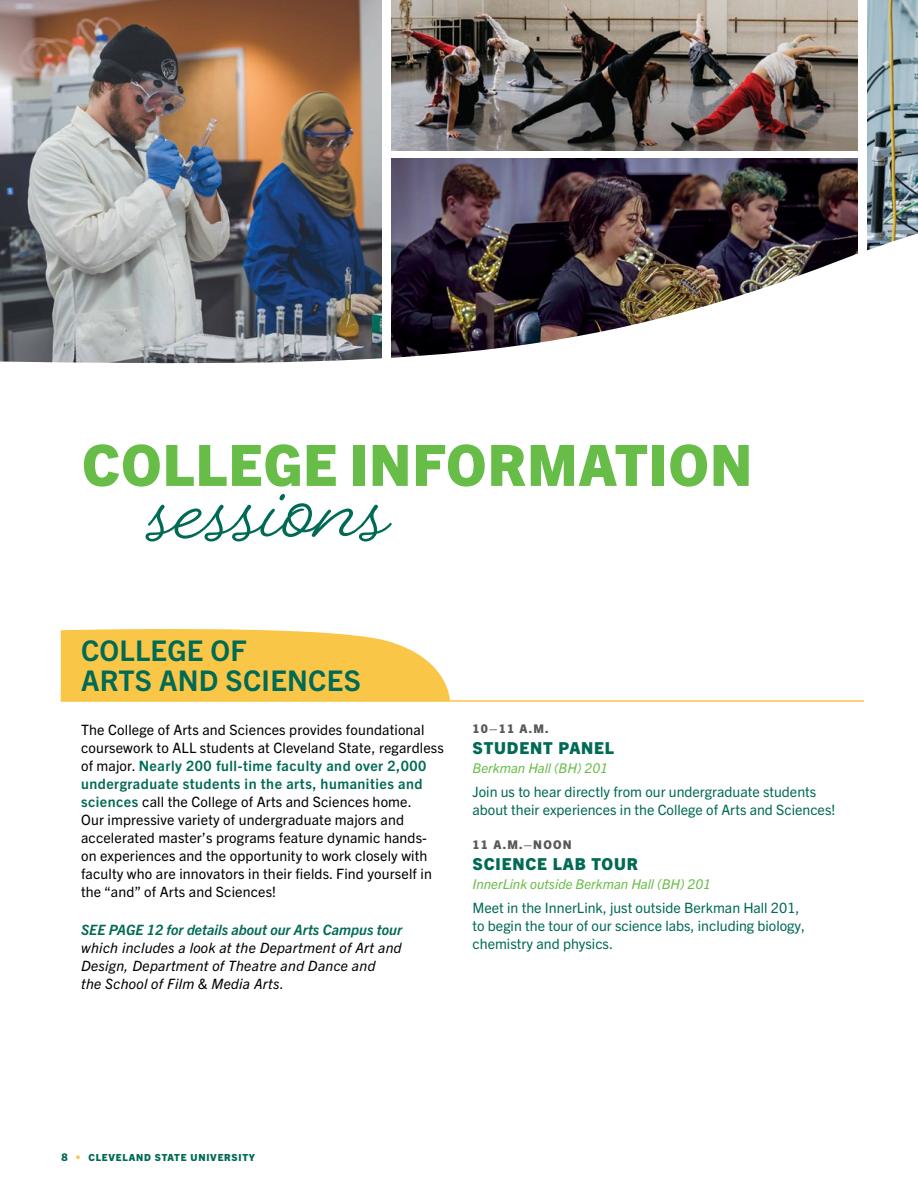
<style>
.page{position:relative;width:918px;height:1188px;background:#fff}
.page>*{position:absolute;margin:0;border:0;box-sizing:border-box;transform-origin:0 0}
.t1{font:700 106.5px "Beloved Script";color:#006a55}
.t2{font:800 57px "Trade Gothic Next LT Pro";letter-spacing:.02em;color:#68bd49}
.t3{font:700 28.5px/30px "Trade Gothic Next LT Pro";letter-spacing:.01em;color:#006a55}
.t4{font:800 16.5px "Trade Gothic Next LT Pro";letter-spacing:.05em;color:#006a55}
.t5{font:14.25px/18px "Trade Gothic Next LT Pro";letter-spacing:.01em;color:#000}
.t6{font:14.25px/18px "Trade Gothic Next LT Pro";color:#006a55}
.t7{font:italic 14.25px/18px "Trade Gothic Next LT Pro";letter-spacing:.02em;color:#000}
.t8{font:italic 700 14.25px "Trade Gothic Next LT Pro";color:#006a55}
.t9{font:italic 13.5px "Trade Gothic Next LT Pro";color:#68bd49}
.t10{font:800 12px "Trade Gothic Next LT Pro";letter-spacing:.1em;color:#58595b}
.t11{font:800 9.75px "Trade Gothic Next LT Pro";letter-spacing:.08em;color:#006a55}
.s1{font-weight:700;color:#006a55}
.s2{font-size:10.5px}
.s3{font-size:10.5px;color:#f9c647}
</style>
<div class="page">
<img style="left:0;top:0;width:382px;height:120px">
<img style="left:392px;top:0;width:466px;height:120px">
<img style="left:867px;top:0;width:51px;height:120px">
<img style="left:0;top:120px;width:918px;height:244px">
<svg style="left:61px;top:629px;width:389px;height:71px;background:#f9cb57"></svg>
<hr style="left:61px;top:700px;width:803px;height:2px;background:#f9c647">
<h2 class="t2" style="left:82px;top:425px;width:672px">COLLEGE INFORMATION</h2>
<h1 class="t1" style="left:148px;top:436px;width:242px">sessions</h1>
<h3 class="t3" style="left:81px;top:634px;width:281px">COLLEGE OF<br>ARTS AND SCIENCES</h3>
<p class="t5" style="left:81px;top:720px;width:364px">The College of Arts and Sciences provides foundational coursework to ALL students at Cleveland State, regardless of major. <span class="s1">Nearly 200 full-time faculty and over 2,000 undergraduate students in the arts, humanities and sciences</span> call the College of Arts and Sciences home.<br>Our impressive variety of undergraduate majors and accelerated master’s programs feature dynamic hands&shy;on experiences and the opportunity to work closely with faculty who are innovators in their fields. Find yourself in the “and” of Arts and Sciences!</p>
<p class="t8" style="left:81px;top:920px;width:323px">SEE PAGE 12 for details about our Arts Campus tour</p>
<p class="t7" style="left:81px;top:938px;width:322px">which includes a look at the Department of Art and<br>Design, Department of Theatre and Dance and<br>the School of Film &amp; Media Arts.</p>
<p class="t10" style="left:473px;top:720px;width:78px">10–11 A.M.</p>
<p class="t4" style="left:473px;top:736px;width:143px">STUDENT PANEL</p>
<p class="t9" style="left:473px;top:758px;width:137px">Berkman Hall (BH) 201</p>
<p class="t6" style="left:473px;top:782px;width:364px">Join us to hear directly from our undergraduate students about their experiences in the College of Arts and Sciences!</p>
<p class="t10" style="left:473px;top:836px;width:101px">11 A.M.–NOON</p>
<p class="t4" style="left:473px;top:852px;width:167px">SCIENCE LAB TOUR</p>
<p class="t9" style="left:473px;top:874px;width:240px">InnerLink outside Berkman Hall (BH) 201</p>
<p class="t6" style="left:473px;top:898px;width:334px">Meet in the InnerLink, just outside Berkman Hall 201, to begin the tour of our science labs, including biology, chemistry and physics.</p>
<p class="t11" style="left:62px;top:1151px;width:195px"><span class="s2">8</span> <span class="s3">•</span> CLEVELAND STATE UNIVERSITY</p>
</div>
